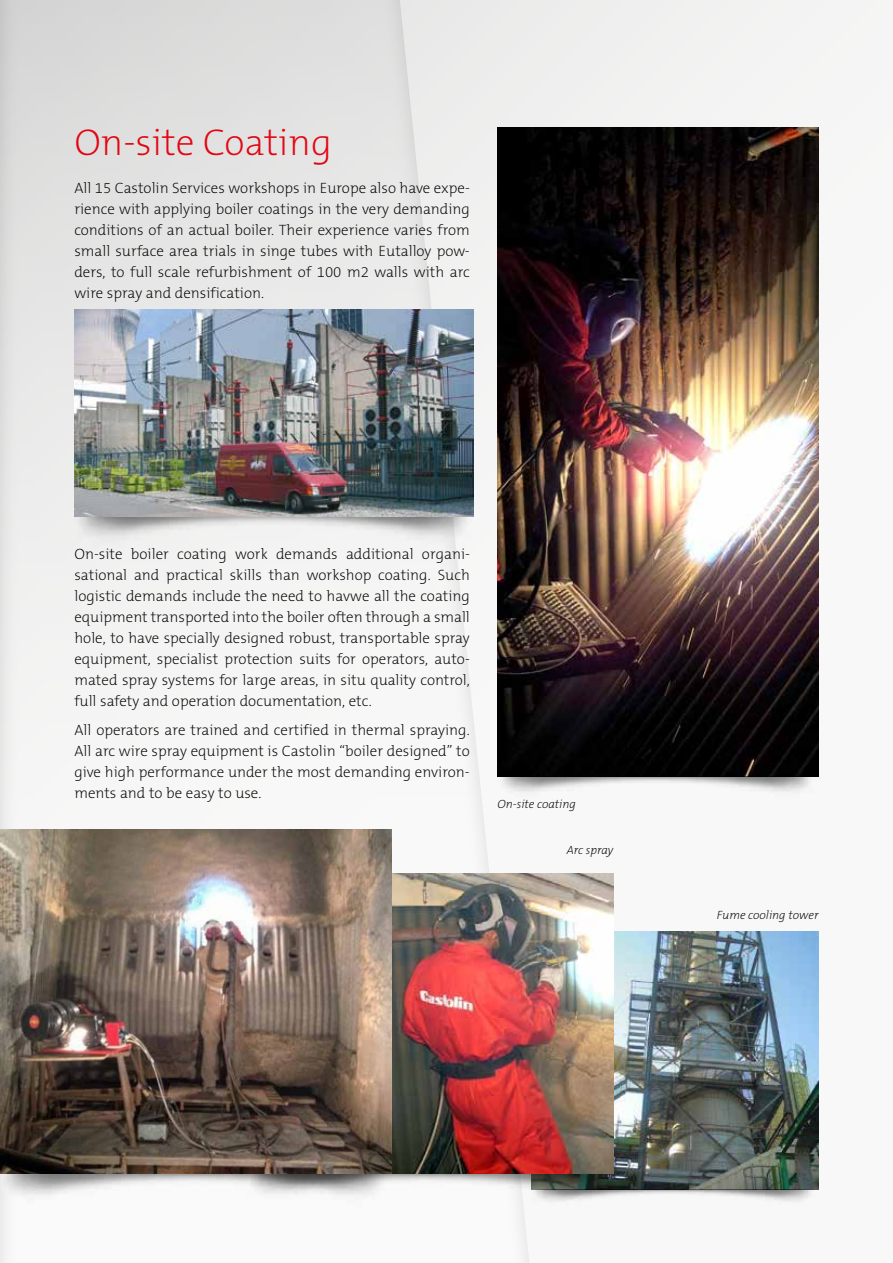
<style>
.page{position:relative;width:893px;height:1263px;background:#f8f8f8}
.page>*{position:absolute;margin:0;border:0;box-sizing:border-box;transform-origin:0 0}
.t1{font:200 37.5px "The Mix B W2";color:#e30613}
.t2{font:200 15px/21px "The Mix B W2";color:#000;text-align:justify}
.t3{font:italic 200 12px "The Mix B W2";color:#000}
</style>
<div class="page">
<div style="left:0;top:0;width:533px;height:1263px;background:#000;opacity:.35"></div>
<img style="left:613px;top:931px;width:206px;height:270px">
<img style="left:247px;top:1174px;width:367px;height:37px">
<img style="left:391px;top:873px;width:222px;height:301px">
<img style="left:497px;top:128px;width:322px;height:677px">
<img style="left:0;top:829px;width:391px;height:380px">
<img style="left:74px;top:514px;width:402px;height:41px">
<img style="left:74px;top:309px;width:399px;height:207px">
<h1 class="t1" style="left:74px;top:119px;width:259px">On-site Coating</h1>
<p class="t2" style="left:74px;top:178px;width:397px">All 15 Castolin Services workshops in Europe also have expe&shy;rience with applying boiler coatings in the very demanding conditions of an actual boiler. Their experience varies from small surface area trials in singe tubes with Eutalloy pow&shy;ders, to full scale refurbishment of 100 m2 walls with arc wire spray and densification.</p>
<p class="t2" style="left:74px;top:543px;width:397px">On-site boiler coating work demands additional organi&shy;sational and practical skills than workshop coating. Such logistic demands include the need to havwe all the coating equipment transported into the boiler often through a small hole, to have specially designed robust, transportable spray equipment, specialist protection suits for operators, auto&shy;mated spray systems for large areas, in situ quality control, full safety and operation documentation, etc.</p>
<p class="t2" style="left:74px;top:720px;width:397px">All operators are trained and certified in thermal spraying.<br>All arc wire spray equipment is Castolin “boiler designed” to give high performance under the most demanding environ&shy;ments and to be easy to use.</p>
<p class="t3" style="left:497px;top:797px;width:80px">On-site coating</p>
<p class="t3" style="left:567px;top:843px;width:48px">Arc spray</p>
<p class="t3" style="left:717px;top:908px;width:103px">Fume cooling tower</p>
</div>
